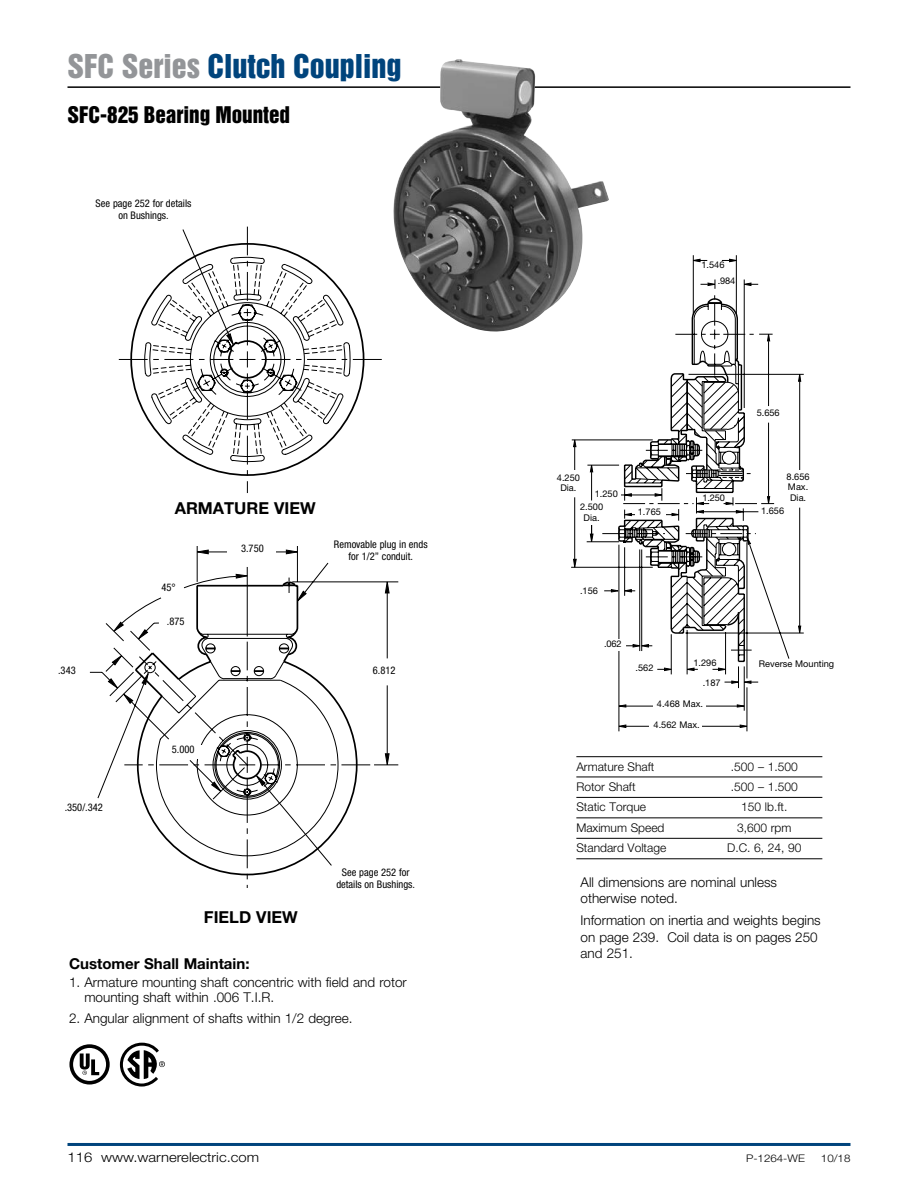
<style>
.page{position:relative;width:918px;height:1188px;background:#fff}
.page>*{position:absolute;margin:0;border:0;box-sizing:border-box;transform-origin:0 0}
.t1{font:30px "Helvetica Inserat LT Std";color:#00447c}
.t2{font:21px "Helvetica Inserat LT Std";color:#000}
.Paragraph_Head_2{font:700 16.5px "Helvetica Neue LT Std";color:#000}
.Paragraph_Subhead{font:700 15px "Helvetica Neue LT Std";color:#000}
.New_Body_Copy{font:300 13.5px/16.2px "Helvetica Neue LT Std";color:#000}
.New_Body_Copy-2{font:300 13.5px "Helvetica Neue LT Std";color:#000;scale:1.1 1}
.New_Table_Body{font:300 12px "Helvetica Neue LT Std";color:#000}
.Callouts{font:condensed 10.5px/12px "Helvetica Neue LT Std";color:#000;text-align:center}
.t3{font:300 10.5px "Helvetica Neue LT Std";color:#000;scale:1.1 1}
.Callouts-2{font:9.3px/10.5px "Helvetica Neue LT Std";color:#000;text-align:center}
.s1{color:#939598}
</style>
<div class="page">
<hr style="left:68px;top:86px;width:782px;height:2px;background:#000">
<hr style="left:68px;top:1143px;width:782px;height:3px;background:#00447c">
<hr style="left:576px;top:756px;width:246px;height:1px;background:#000">
<hr style="left:576px;top:777px;width:246px;height:1px;background:#000">
<hr style="left:576px;top:797px;width:246px;height:1px;background:#000">
<hr style="left:576px;top:817px;width:246px;height:1px;background:#000">
<hr style="left:576px;top:838px;width:246px;height:1px;background:#000">
<hr style="left:576px;top:858px;width:246px;height:1px;background:#000">
<svg style="left:571px;top:255px;width:233px;height:477px"></svg>
<svg style="left:573px;top:559px;width:4px;height:11px"></svg>
<svg style="left:590px;top:533px;width:4px;height:12px"></svg>
<svg style="left:740px;top:724px;width:10px;height:4px"></svg>
<svg style="left:616px;top:724px;width:10px;height:4px"></svg>
<svg style="left:737px;top:704px;width:11px;height:4px"></svg>
<svg style="left:616px;top:704px;width:10px;height:4px"></svg>
<svg style="left:731px;top:680px;width:21px;height:4px"></svg>
<svg style="left:798px;top:626px;width:3px;height:10px"></svg>
<svg style="left:798px;top:371px;width:3px;height:11px"></svg>
<svg style="left:729px;top:259px;width:10px;height:3px"></svg>
<svg style="left:690px;top:259px;width:11px;height:3px"></svg>
<svg style="left:707px;top:282px;width:11px;height:4px"></svg>
<svg style="left:741px;top:282px;width:11px;height:4px"></svg>
<svg style="left:573px;top:437px;width:4px;height:10px"></svg>
<svg style="left:590px;top:462px;width:3px;height:10px"></svg>
<svg style="left:757px;top:302px;width:18px;height:332px"></svg>
<svg style="left:602px;top:295px;width:155px;height:376px"></svg>
<div style="left:568px;top:470px;width:12px;height:27px;background:#fff"></div>
<div style="left:586px;top:502px;width:12px;height:23px;background:#fff"></div>
<div style="left:609px;top:489px;width:12px;height:12px;background:#fff"></div>
<div style="left:636px;top:507px;width:30px;height:11px;background:#fff"></div>
<div style="left:794px;top:470px;width:12px;height:27px;background:#fff"></div>
<div style="left:612px;top:639px;width:12px;height:12px;background:#fff"></div>
<div style="left:653px;top:700px;width:53px;height:9px;background:#fff"></div>
<div style="left:649px;top:721px;width:53px;height:9px;background:#fff"></div>
<svg style="left:119px;top:305px;width:184px;height:188px"></svg>
<svg style="left:144px;top:226px;width:238px;height:236px"></svg>
<svg style="left:196px;top:546px;width:203px;height:220px"></svg>
<svg style="left:236px;top:574px;width:15px;height:3px"></svg>
<svg style="left:385px;top:753px;width:5px;height:13px"></svg>
<svg style="left:385px;top:578px;width:5px;height:16px"></svg>
<svg style="left:286px;top:549px;width:15px;height:5px"></svg>
<svg style="left:196px;top:549px;width:13px;height:5px"></svg>
<svg style="left:186px;top:857px;width:93px;height:31px"></svg>
<svg style="left:89px;top:577px;width:282px;height:280px"></svg>
<div style="left:227px;top:544px;width:49px;height:14px;background:#fff"></div>
<div style="left:164px;top:745px;width:44px;height:13px;background:#fff"></div>
<svg style="left:69px;top:1044px;width:41px;height:41px"></svg>
<svg style="left:119px;top:1042px;width:46px;height:45px"></svg>
<img style="left:386px;top:59px;width:223px;height:284px">
<p class="t1" style="left:68px;top:48px;width:335px"><span class="s1">SFC Series</span> Clutch Coupling</p>
<p class="t2" style="left:68px;top:102px;width:224px">SFC-825 Bearing Mounted</p>
<p class="Callouts" style="left:96px;top:197px;width:97px">See page 252 for details on Bushings.</p>
<p class="Paragraph_Head_2" style="left:175px;top:498px;width:142px">ARMATURE VIEW</p>
<p class="Callouts" style="left:161px;top:582px;width:16px">45°</p>
<p class="Callouts" style="left:167px;top:615px;width:19px">.875</p>
<p class="Callouts" style="left:241px;top:542px;width:24px">3.750</p>
<p class="Callouts" style="left:334px;top:538px;width:95px">Removable plug in ends for 1/2” conduit.</p>
<p class="Callouts" style="left:58px;top:664px;width:19px">.343</p>
<p class="Callouts" style="left:373px;top:664px;width:24px">6.812</p>
<p class="Callouts" style="left:65px;top:801px;width:40px">.350/.342</p>
<p class="Callouts" style="left:172px;top:743px;width:24px">5.000</p>
<p class="Paragraph_Head_2" style="left:204px;top:906px;width:95px">FIELD VIEW</p>
<p class="Callouts" style="left:336px;top:867px;width:80px">See page 252 for details on Bushings.</p>
<p class="Paragraph_Subhead" style="left:69px;top:954px;width:182px">Customer Shall Maintain:</p>
<p class="New_Body_Copy" style="left:84px;top:975px;width:324px;line-height:15px;text-indent:-15px">1. Armature mounting shaft concentric with field and rotor mounting shaft within .006 T.I.R.</p>
<p class="New_Body_Copy" style="left:69px;top:1010px;width:285px">2. Angular alignment of shafts within 1/2 degree.</p>
<p class="Callouts-2" style="left:701px;top:260px;width:25px">1.546</p>
<p class="Callouts-2" style="left:718px;top:276px;width:19px">.984</p>
<p class="Callouts-2" style="left:557px;top:472px;width:25px">4.250<br>Dia.</p>
<p class="Callouts-2" style="left:595px;top:488px;width:25px">1.250</p>
<p class="Callouts-2" style="left:580px;top:501px;width:25px">2.500<br>Dia.</p>
<p class="Callouts-2" style="left:638px;top:507px;width:25px">1.765</p>
<p class="Callouts-2" style="left:702px;top:492px;width:24px">1.250</p>
<p class="Callouts-2" style="left:580px;top:586px;width:19px">.156</p>
<p class="Callouts-2" style="left:604px;top:639px;width:19px">.062</p>
<p class="Callouts-2" style="left:635px;top:662px;width:19px">.562</p>
<p class="Callouts-2" style="left:693px;top:657px;width:25px">1.296</p>
<p class="Callouts-2" style="left:703px;top:677px;width:19px">.187</p>
<p class="Callouts-2" style="left:657px;top:698px;width:48px">4.468 Max.</p>
<p class="Callouts-2" style="left:654px;top:719px;width:48px">4.562 Max.</p>
<p class="Callouts-2" style="left:757px;top:408px;width:25px">5.656</p>
<p class="Callouts-2" style="left:787px;top:471px;width:25px;text-align:left">8.656<br>Max.<br>Dia.</p>
<p class="Callouts-2" style="left:761px;top:505px;width:25px">1.656</p>
<p class="Callouts-2" style="left:759px;top:658px;width:77px">Reverse Mounting</p>
<p class="New_Table_Body" style="left:576px;top:759px;width:80px">Armature Shaft</p>
<p class="New_Table_Body" style="left:731px;top:759px;width:68px">.500 – 1.500</p>
<p class="New_Table_Body" style="left:576px;top:779px;width:61px">Rotor Shaft</p>
<p class="New_Table_Body" style="left:731px;top:779px;width:68px">.500 – 1.500</p>
<p class="New_Table_Body" style="left:576px;top:800px;width:71px">Static Torque</p>
<p class="New_Table_Body" style="left:741px;top:800px;width:48px">150 lb.ft.</p>
<p class="New_Table_Body" style="left:576px;top:820px;width:90px">Maximum Speed</p>
<p class="New_Table_Body" style="left:737px;top:820px;width:56px">3,600 rpm</p>
<p class="New_Table_Body" style="left:576px;top:841px;width:91px">Standard Voltage</p>
<p class="New_Table_Body" style="left:727px;top:841px;width:76px">D.C. 6, 24, 90</p>
<p class="New_Body_Copy" style="left:581px;top:874px;width:198px">All dimensions are nominal unless otherwise noted.</p>
<p class="New_Body_Copy" style="left:581px;top:912px;width:242px">Information on inertia and weights begins on page 239. Coil data is on pages 250 and 251.</p>
<p class="New_Body_Copy-2" style="left:68px;top:1149px;width:176px">116 www.warnerelectric.com</p>
<p class="t3" style="left:746px;top:1152px;width:55px">P-1264-WE</p>
<p class="t3" style="left:821px;top:1152px;width:28px">10/18</p>
</div>
